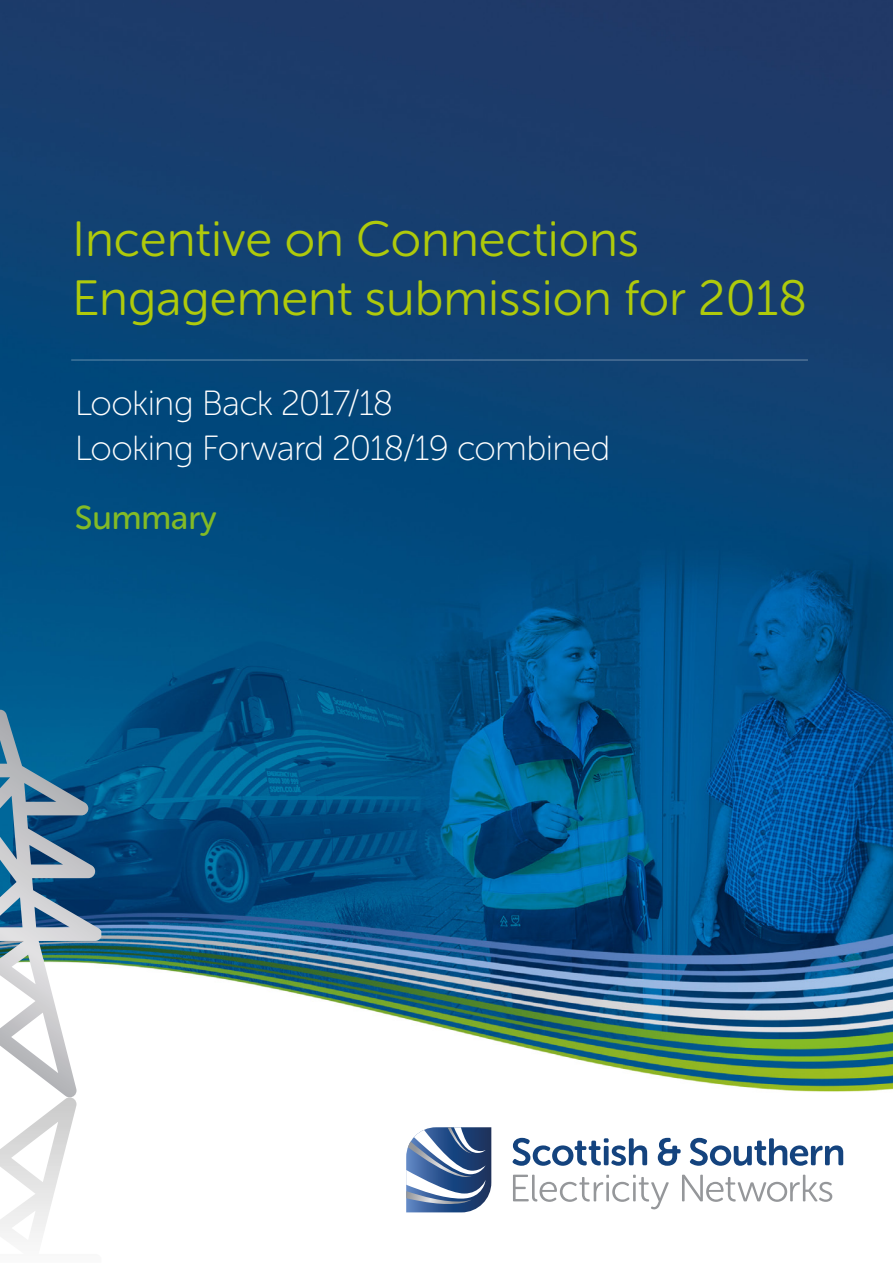
<style>
.page{position:relative;width:893px;height:1263px;background:#fff}
.page>*{position:absolute;margin:0;border:0;box-sizing:border-box;transform-origin:0 0}
.Main_Cover_title{font:49.35px "Museo Sans Rounded 300";color:#afca0b}
.Cover_title_1__white{font:34.95px/44.7px "Museo Sans Rounded 100";letter-spacing:-.02em;color:#fff}
.Blue_titles{font:33px "Museo Sans Rounded 500";color:#83bb26}
</style>
<div class="page">
<img style="left:0;top:0;width:893px;height:1092px">
<hr style="left:71px;top:359px;width:737px;height:2px;background:#fff">
<svg style="left:406px;top:1127px;width:85px;height:85px"></svg>
<svg style="left:512px;top:1138px;width:135px;height:28px"></svg>
<svg style="left:658px;top:1138px;width:23px;height:28px"></svg>
<svg style="left:689px;top:1138px;width:154px;height:28px"></svg>
<svg style="left:513px;top:1175px;width:156px;height:34px"></svg>
<svg style="left:682px;top:1175px;width:150px;height:27px"></svg>
<svg style="left:0;top:710px;width:101px;height:387px"></svg>
<img style="left:0;top:1097px;width:77px;height:141px">
<p class="Main_Cover_title" style="left:72px;top:212px;width:568px">Incentive on Connections</p>
<p class="Main_Cover_title" style="left:72px;top:271px;width:736px">Engagement submission for 2018</p>
<p class="Cover_title_1__white" style="left:75px;top:381px;width:537px">Looking Back 2017/18<br>Looking Forward 2018/19 combined</p>
<p class="Blue_titles" style="left:75px;top:499px;width:143px">Summary</p>
</div>
